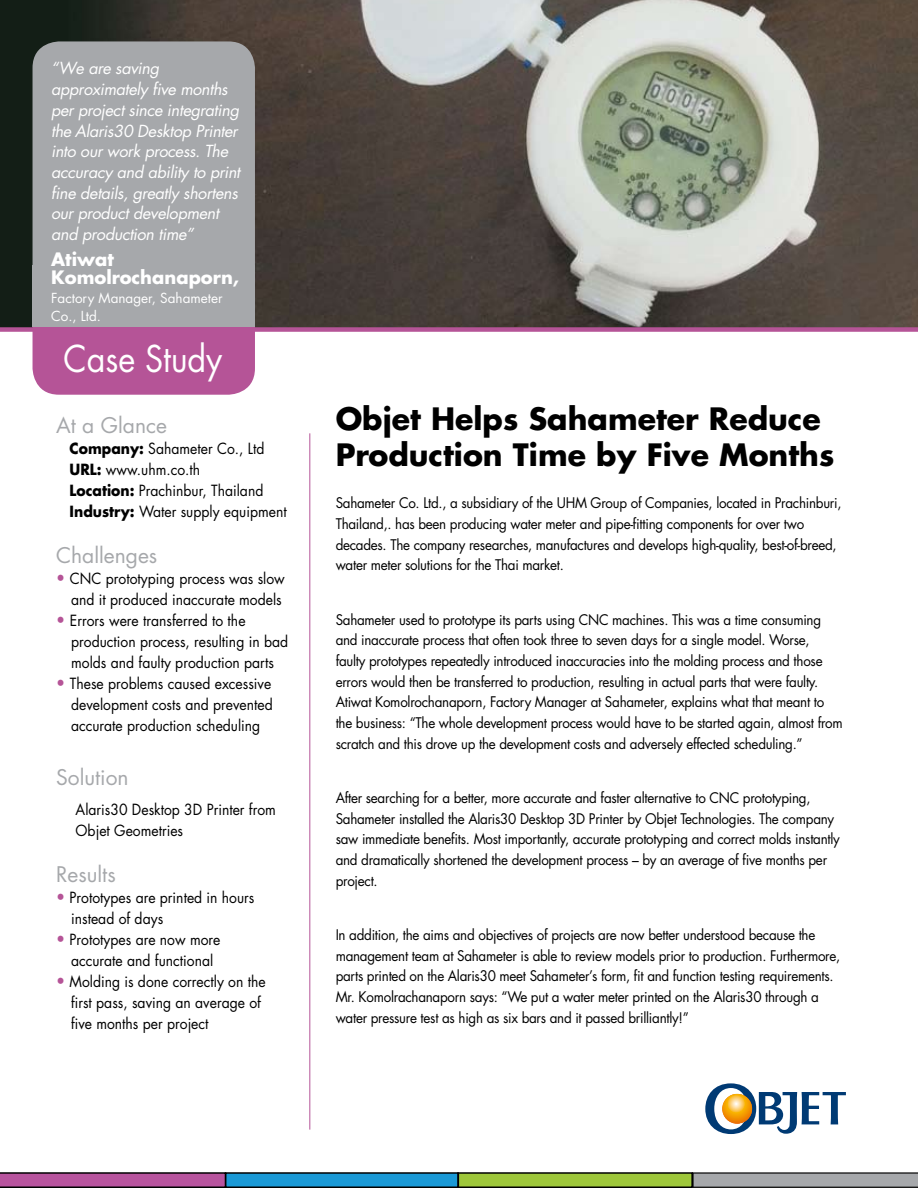
<style>
.page{position:relative;width:918px;height:1188px;background:#fff}
.page>*{position:absolute;margin:0;border:0;box-sizing:border-box;transform-origin:0 0}
.t1{font:36px "Futura";color:#fff;scale:.9 1}
.t2{font:700 30px/36px "Futura";color:#000}
.t3{font:21px "Futura";color:#a6a8ab}
.t4{font:700 18px/18px "Futura";color:#fff}
.t5{font:italic 16.2px/20.7px "Futura";letter-spacing:-.02em;color:#fff}
.t6{font:15px/21px "Futura";color:#000;scale:.93 1}
.t7{font:14.25px/20.7px "Futura";letter-spacing:-.02em;color:#000;scale:.94 1}
.t8{font:13.5px/18px "Futura";color:#fff}
.s1{font-weight:700}
.s2{font-size:16.5px;color:#b55497}
</style>
<div class="page">
<img style="left:0;top:0;width:918px;height:327px">
<div style="left:458px;top:1173px;width:234px;height:14px;background:#9ec73b"></div>
<div style="left:457px;top:1172px;width:236px;height:16px;border:1px solid #000"></div>
<div style="left:226px;top:1173px;width:232px;height:14px;background:#1a99d6"></div>
<div style="left:225px;top:1172px;width:234px;height:16px;border:1px solid #000"></div>
<svg style="left:0;top:1172px;width:226px;height:16px;background:#954681"></svg>
<svg style="left:458px;top:1173px;width:1px;height:14px"></svg>
<svg style="left:692px;top:1172px;width:226px;height:16px;background:#8e9092"></svg>
<div style="left:0;top:327px;width:918px;height:5px;background:#b55497"></div>
<div style="left:33px;top:301px;width:222px;height:94px;background:#b55497;border-radius:27px"></div>
<div style="left:33px;top:41px;width:222px;height:271px;background:#a6a8ab;border-radius:27px"></div>
<div style="left:33px;top:266px;width:222px;height:61px;background:#a6a8ab"></div>
<svg style="left:705px;top:1083px;width:141px;height:51px"></svg>
<hr style="left:309px;top:433px;width:1px;height:697px;background:#b55497">
<p class="t5" style="left:51px;top:58px;width:191px">“We are saving approximately five months per project since integrating the Alaris30 Desktop Printer into our work process. The accuracy and ability to print fine details, greatly shortens our product development and production time”</p>
<p class="t4" style="left:51px;top:250px;width:189px">Atiwat<br>Komolrochanaporn,</p>
<p class="t8" style="left:51px;top:289px;width:173px">Factory Manager, Sahameter<br>Co., Ltd.</p>
<h1 class="t1" style="left:63px;top:334px;width:178px">Case Study</h1>
<h3 class="t3" style="left:56px;top:411px;width:112px">At a Glance</h3>
<p class="t6" style="left:70px;top:438px;width:235px"><span class="s1">Company:</span> Sahameter Co., Ltd<br><span class="s1">URL:</span> www.uhm.co.th<br><span class="s1">Location:</span> Prachinbur, Thailand<br><span class="s1">Industry:</span> Water supply equipment</p>
<h3 class="t3" style="left:56px;top:540px;width:103px">Challenges</h3>
<p class="t6" style="left:56px;top:567px;width:248px;text-align:right"><span class="s2">•</span> CNC prototyping process was slow and it produced inaccurate models</p>
<p class="t6" style="left:71px;top:609px;width:235px;text-indent:-15px"><span class="s2">•</span> Errors were transferred to the production process, resulting in bad molds and faulty production parts</p>
<p class="t6" style="left:71px;top:672px;width:218px;text-align:justify;text-indent:-15px"><span class="s2">•</span> These problems caused excessive development costs and prevented accurate production scheduling</p>
<h3 class="t3" style="left:56px;top:763px;width:74px">Solution</h3>
<p class="t6" style="left:76px;top:799px;width:217px">Alaris30 Desktop 3D Printer from<br>Objet Geometries</p>
<h3 class="t3" style="left:56px;top:859px;width:61px">Results</h3>
<p class="t6" style="left:71px;top:886px;width:199px;text-indent:-15px"><span class="s2">•</span> Prototypes are printed in hours instead of days</p>
<p class="t6" style="left:56px;top:928px;width:178px;text-align:center"><span class="s2">•</span> Prototypes are now more accurate and functional</p>
<p class="t6" style="left:71px;top:970px;width:211px;text-indent:-15px"><span class="s2">•</span> Molding is done correctly on the first pass, saving an average of five months per project</p>
<h2 class="t2" style="left:336px;top:400px;width:500px">Objet Helps Sahameter Reduce<br>Production Time by Five Months</h2>
<p class="t7" style="left:336px;top:492px;width:540px">Sahameter Co. Ltd., a subsidiary of the UHM Group of Companies, located in Prachinburi, Thailand,. has been producing water meter and pipe-fitting components for over two decades. The company researches, manufactures and develops high-quality, best-of-breed, water meter solutions for the Thai market.</p>
<p class="t7" style="left:336px;top:609px;width:541px">Sahameter used to prototype its parts using CNC machines. This was a time consuming and inaccurate process that often took three to seven days for a single model. Worse, faulty prototypes repeatedly introduced inaccuracies into the molding process and those errors would then be transferred to production, resulting in actual parts that were faulty.<br>Atiwat Komolrochanaporn, Factory Manager at Sahameter, explains what that meant to the business: “The whole development process would have to be started again, almost from scratch and this drove up the development costs and adversely effected scheduling.”</p>
<p class="t7" style="left:336px;top:787px;width:538px">After searching for a better, more accurate and faster alternative to CNC prototyping, Sahameter installed the Alaris30 Desktop 3D Printer by Objet Technologies. The company saw immediate benefits. Most importantly, accurate prototyping and correct molds instantly and dramatically shortened the development process – by an average of five months per project.</p>
<p class="t7" style="left:336px;top:924px;width:538px">In addition, the aims and objectives of projects are now better understood because the management team at Sahameter is able to review models prior to production. Furthermore, parts printed on the Alaris30 meet Sahameter’s form, fit and function testing requirements.<br>Mr. Komolrachanaporn says: “We put a water meter printed on the Alaris30 through a water pressure test as high as six bars and it passed brilliantly!”</p>
</div>
